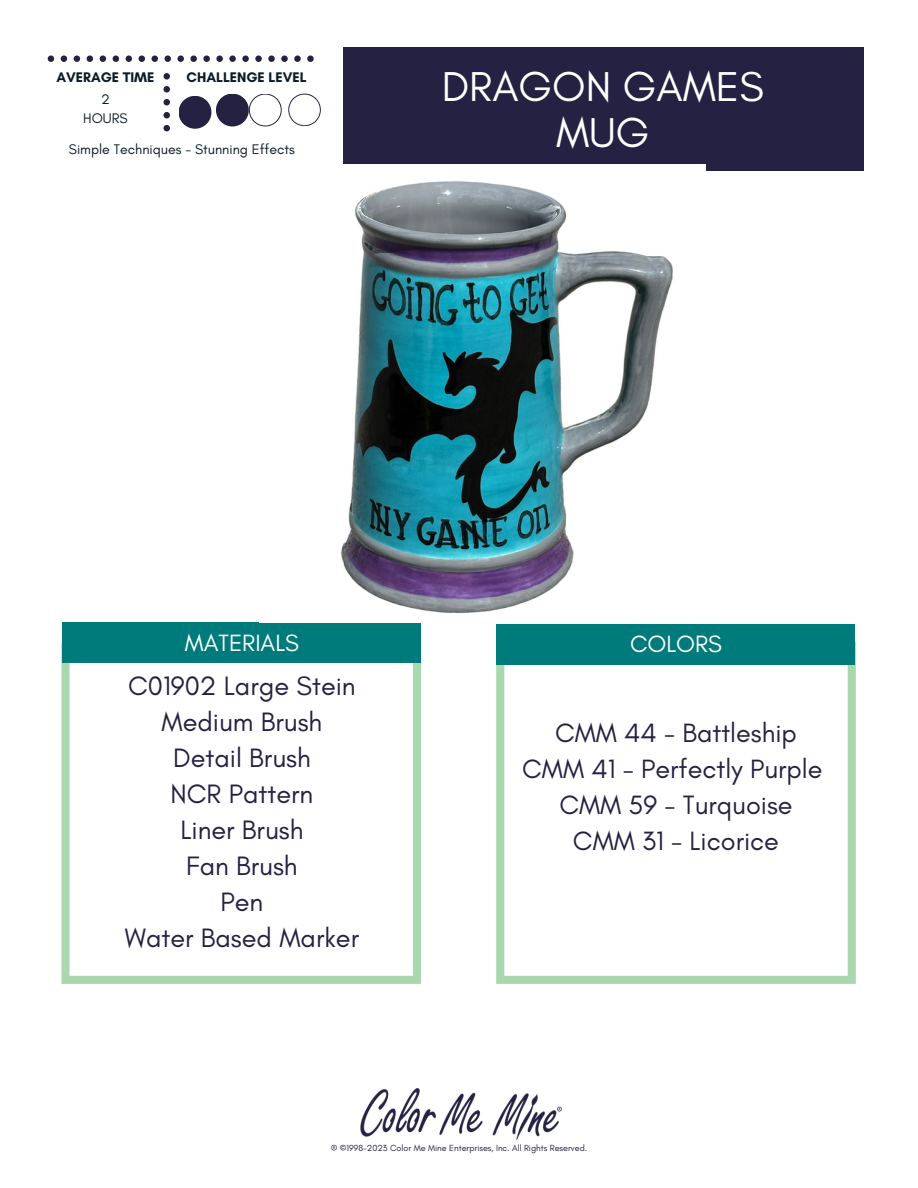
<style>
.page{position:relative;width:918px;height:1188px;background:#fff}
.page>*{position:absolute;margin:0;border:0;box-sizing:border-box;transform-origin:0 0}
.t1{font:42.45px/46px "Glacial Indifference";color:#fff;text-align:center}
.t2{font:27.15px/36px "Glacial Indifference";color:#242143;text-align:center}
.t3{font:27px/36px "Glacial Indifference";color:#242143;text-align:center}
.t4{font:24px "Glacial Indifference";color:#fff}
.t5{font:14.1px/18.9px "Glacial Indifference";color:#081c27;text-align:center}
.t6{font:700 14.1px "Glacial Indifference";color:#081c27}
.t7{font:9px "Glacial Indifference";color:#242143}
</style>
<div class="page">
<div style="left:343px;top:48px;width:521px;height:122px;background:#242143"></div>
<img style="left:360px;top:1089px;width:202px;height:51px">
<svg style="left:61px;top:642px;width:360px;height:342px"></svg>
<svg style="left:496px;top:642px;width:360px;height:342px"></svg>
<div style="left:62px;top:623px;width:359px;height:40px;background:#007b7c"></div>
<div style="left:496px;top:624px;width:359px;height:41px;background:#007b7c"></div>
<svg style="left:48px;top:55px;width:273px;height:76px"></svg>
<div style="left:179px;top:96px;width:32px;height:33px;background:#242143;border-radius:50%"></div>
<img style="left:341px;top:165px;width:364px;height:449px">
<div style="left:216px;top:94px;width:33px;height:32px;background:#242143;border-radius:50%"></div>
<p class="t6" style="left:56px;top:69px;width:100px">AVERAGE TIME</p>
<p class="t6" style="left:187px;top:69px;width:122px">CHALLENGE LEVEL</p>
<p class="t5" style="left:83px;top:89px;width:46px">2<br>HOURS</p>
<p class="t5" style="left:69px;top:140px;width:227px">Simple Techniques - Stunning Effects</p>
<h1 class="t1" style="left:442px;top:63px;width:324px">DRAGON GAMES<br>MUG</h1>
<p class="t4" style="left:185px;top:628px;width:116px">MATERIALS</p>
<p class="t2" style="left:125px;top:667px;width:236px">C01902 Large Stein<br>Medium Brush<br>Detail Brush<br>NCR Pattern<br>Liner Brush<br>Fan Brush<br>Pen<br>Water Based Marker</p>
<p class="t4" style="left:630px;top:629px;width:93px">COLORS</p>
<p class="t3" style="left:522px;top:714px;width:302px">CMM 44 - Battleship<br>CMM 41 - Perfectly Purple<br>CMM 59 - Turquoise<br>CMM 31 - Licorice</p>
<p class="t7" style="left:331px;top:1142px;width:258px">® ©1998-2023 Color Me Mine Enterprises, Inc. All Rights Reserved.</p>
</div>
